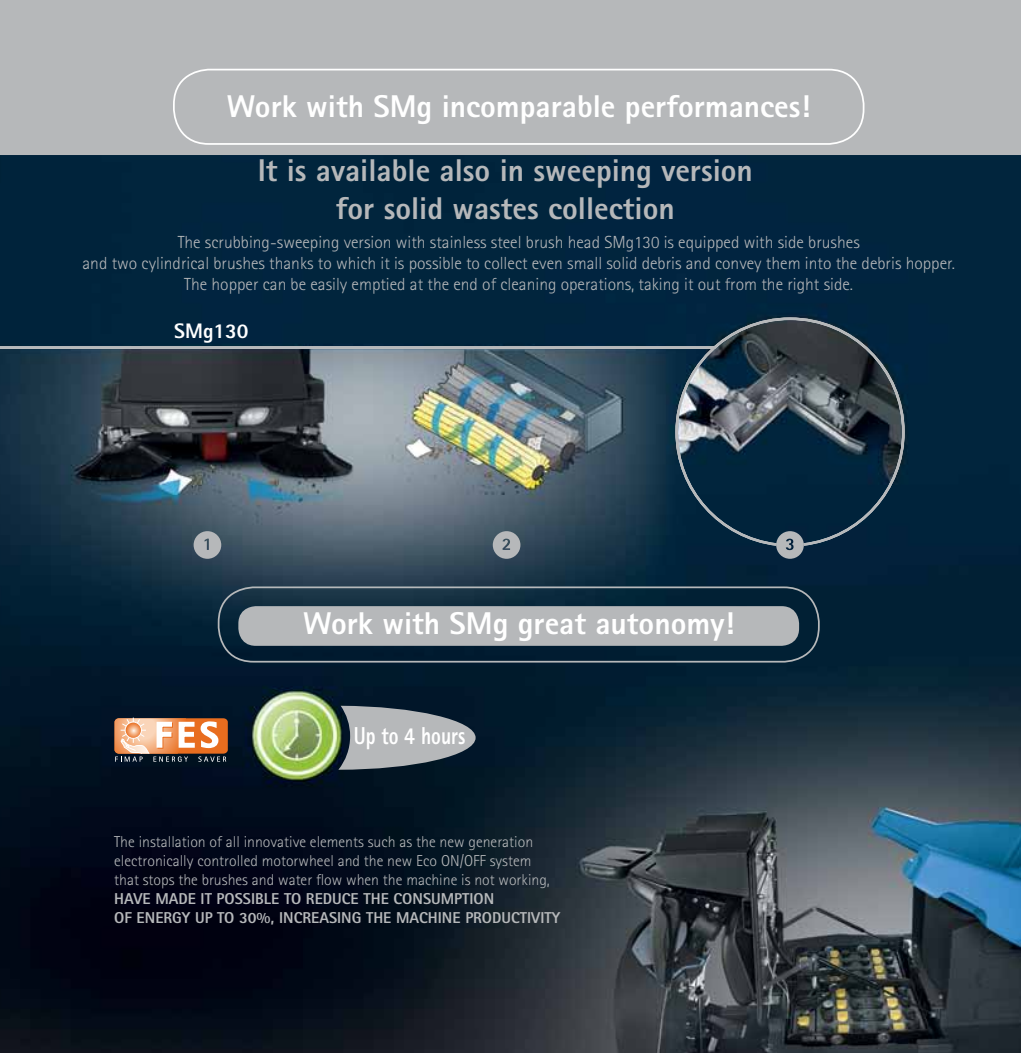
<style>
.page{position:relative;width:1021px;height:1053px;background:#fff}
.page>*{position:absolute;margin:0;border:0;box-sizing:border-box;transform-origin:0 0}
.t1{font:800 31.5px "Rotis Sans Serif";color:#fff}
.t2{font:800 31.5px/37.8px "Rotis Sans Serif";color:#b6b8ba;text-align:center}
.t3{font:800 24.5px "Rotis Sans Serif";color:#fff;scale:.8 1}
.t4{font:800 21px "Rotis Sans Serif";color:#fff}
.t5{font:300 17.5px/21px "Rotis Sans Serif";color:#b6b8ba;text-align:center}
.t6{font:300 15.75px/18.9px "Rotis Sans Serif";color:#b6b8ba}
.t7{font:800 15.75px/18.9px "Rotis Sans Serif";color:#b6b8ba}
</style>
<div class="page">
<img style="left:0;top:157px;width:1020px;height:896px">
<svg style="left:114px;top:717px;width:112px;height:45px"></svg>
<div style="left:0;top:0;width:1020px;height:155px;background:#b6b8ba"></div>
<div style="left:173px;top:69px;width:691px;height:76px;border:2px solid #fff;border-radius:35px"></div>
<div style="left:218px;top:586px;width:601px;height:77px;border:2px solid #b6b8ba;border-radius:35px"></div>
<div style="left:238px;top:606px;width:561px;height:40px;background:#b6b8ba;border-radius:18px"></div>
<svg style="left:338px;top:706px;width:137px;height:64px;background:#848c91"></svg>
<hr style="left:0;top:346px;width:715px;height:3px;background:#b6b8ba">
<svg style="left:193px;top:531px;width:28px;height:28px"></svg>
<svg style="left:492px;top:531px;width:28px;height:28px"></svg>
<svg style="left:776px;top:547px;width:27px;height:12px"></svg>
<svg style="left:674px;top:316px;width:231px;height:231px;background:#263d4d"></svg>
<h1 class="t1" style="left:227px;top:86px;width:585px">Work with SMg incomparable performances!</h1>
<h1 class="t2" style="left:258px;top:151px;width:497px">It is available also in sweeping version for solid wastes collection</h1>
<p class="t5" style="left:82px;top:231px;width:873px">The scrubbing-sweeping version with stainless steel brush head SMg130 is equipped with side brushes<br>and two cylindrical brushes thanks to which it is possible to collect even small solid debris and convey them into the debris hopper.<br>The hopper can be easily emptied at the end of cleaning operations, taking it out from the right side.</p>
<p class="t4" style="left:174px;top:318px;width:76px">SMg130</p>
<h1 class="t1" style="left:303px;top:604px;width:432px">Work with SMg great autonomy!</h1>
<h2 class="t3" style="left:354px;top:720px;width:141px">Up to 4 hours</h2>
<p class="t6" style="left:114px;top:832px;width:437px">The installation of all innovative elements such as the new generation electronically controlled motorwheel and the new Eco ON/OFF system that stops the brushes and water flow when the machine is not working,</p>
<p class="t7" style="left:114px;top:889px;width:447px">HAVE MADE IT POSSIBLE TO REDUCE THE CONSUMPTION<br>OF ENERGY UP TO 30%, INCREASING THE MACHINE PRODUCTIVITY</p>
</div>
